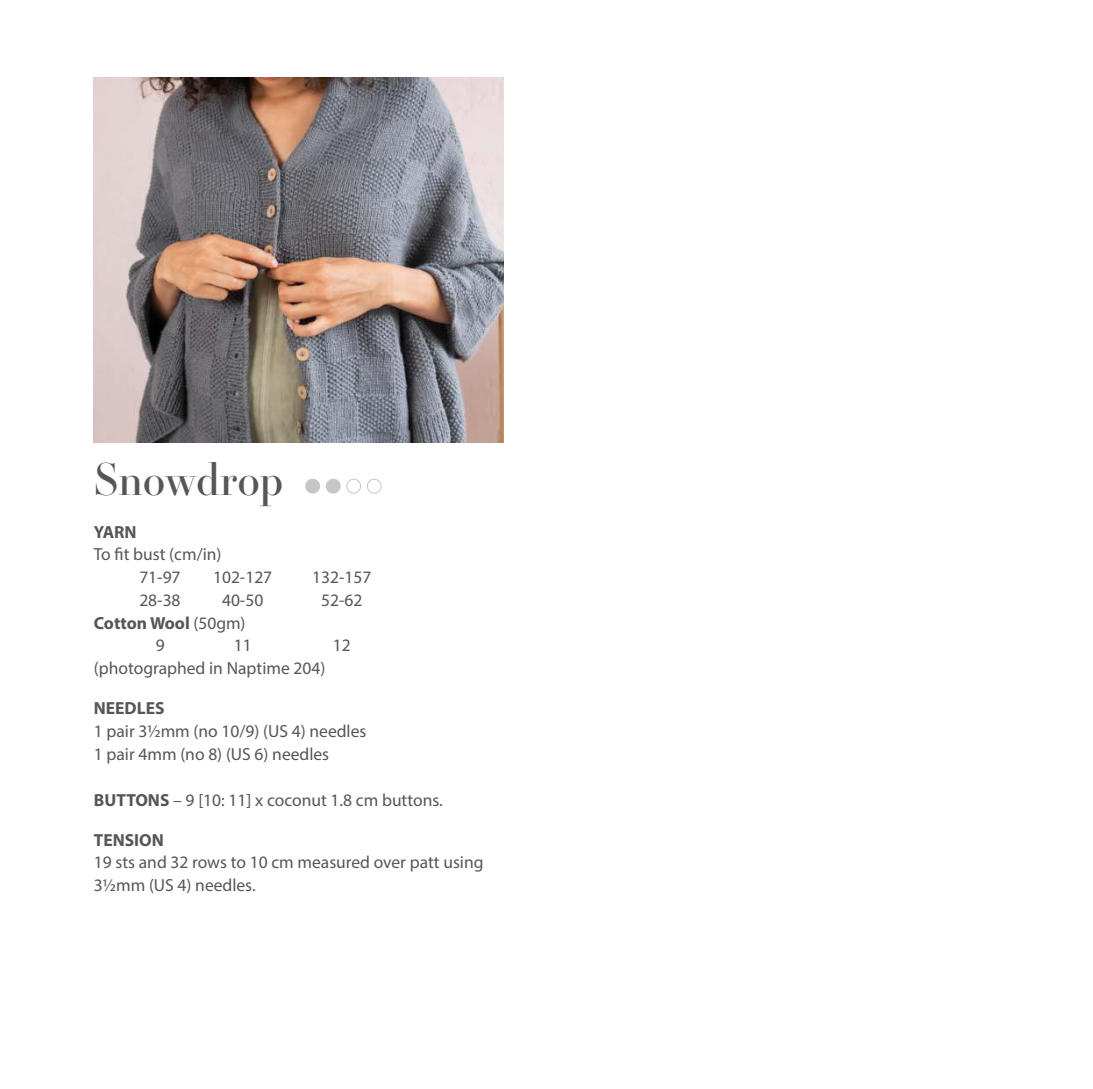
<style>
.page{position:relative;width:1093px;height:1089px;background:#fff}
.page>*{position:absolute;margin:0;border:0;box-sizing:border-box;transform-origin:0 0}
.t1{font:43.75px "Essonnes Headline";color:#575656}
.t2{font:17.5px/22.8px "Myriad Pro";color:#575656}
.t3{font:700 17.5px/22.8px "Myriad Pro";color:#575656}
.s1{font-weight:400}
.s2{font-weight:700}
</style>
<div class="page">
<div style="left:306px;top:479px;width:14px;height:14px;background:#c6c6c5;border-radius:50%"></div>
<div style="left:305px;top:478px;width:15px;height:15px;border:1px solid #c6c6c5;border-radius:50%"></div>
<div style="left:326px;top:479px;width:14px;height:14px;background:#c6c6c5;border-radius:50%"></div>
<div style="left:326px;top:478px;width:15px;height:15px;border:1px solid #c6c6c5;border-radius:50%"></div>
<div style="left:346px;top:478px;width:15px;height:15px;border:1px solid #c6c6c5;border-radius:50%"></div>
<div style="left:367px;top:478px;width:15px;height:15px;border:1px solid #c6c6c5;border-radius:50%"></div>
<img style="left:94px;top:78px;width:409px;height:365px">
<h1 class="t1" style="left:94px;top:462px;width:191px">Snowdrop</h1>
<p class="t3" style="left:94px;top:521px;width:44px">YARN</p>
<p class="t2" style="left:94px;top:544px;width:129px;text-align:center">To fit bust (cm/in)<br>71-97</p>
<p class="t2" style="left:213px;top:567px;width:61px">102-127</p>
<p class="t2" style="left:312px;top:567px;width:61px">132-157</p>
<p class="t2" style="left:139px;top:590px;width:43px">28-38</p>
<p class="t2" style="left:222px;top:590px;width:43px">40-50</p>
<p class="t2" style="left:321px;top:590px;width:43px">52-62</p>
<p class="t3" style="left:156px;top:612px;width:91px;text-indent:-62px">Cotton Wool <span class="s1">(50gm)<br>9</span></p>
<p class="t2" style="left:234px;top:635px;width:19px">11</p>
<p class="t2" style="left:333px;top:635px;width:19px">12</p>
<p class="t2" style="left:94px;top:658px;width:233px">(photographed in Naptime 204)</p>
<p class="t3" style="left:94px;top:698px;width:72px">NEEDLES</p>
<p class="t2" style="left:94px;top:721px;width:274px">1 pair 3½mm (no 10/9) (US 4) needles<br>1 pair 4mm (no 8) (US 6) needles</p>
<p class="t2" style="left:94px;top:789px;width:350px"><span class="s2">BUTTONS</span> – 9 [10: 11] x coconut 1.8 cm buttons.</p>
<p class="t3" style="left:94px;top:829px;width:72px">TENSION</p>
<p class="t2" style="left:94px;top:852px;width:391px">19 sts and 32 rows to 10 cm measured over patt using<br>3½mm (US 4) needles.</p>
</div>
